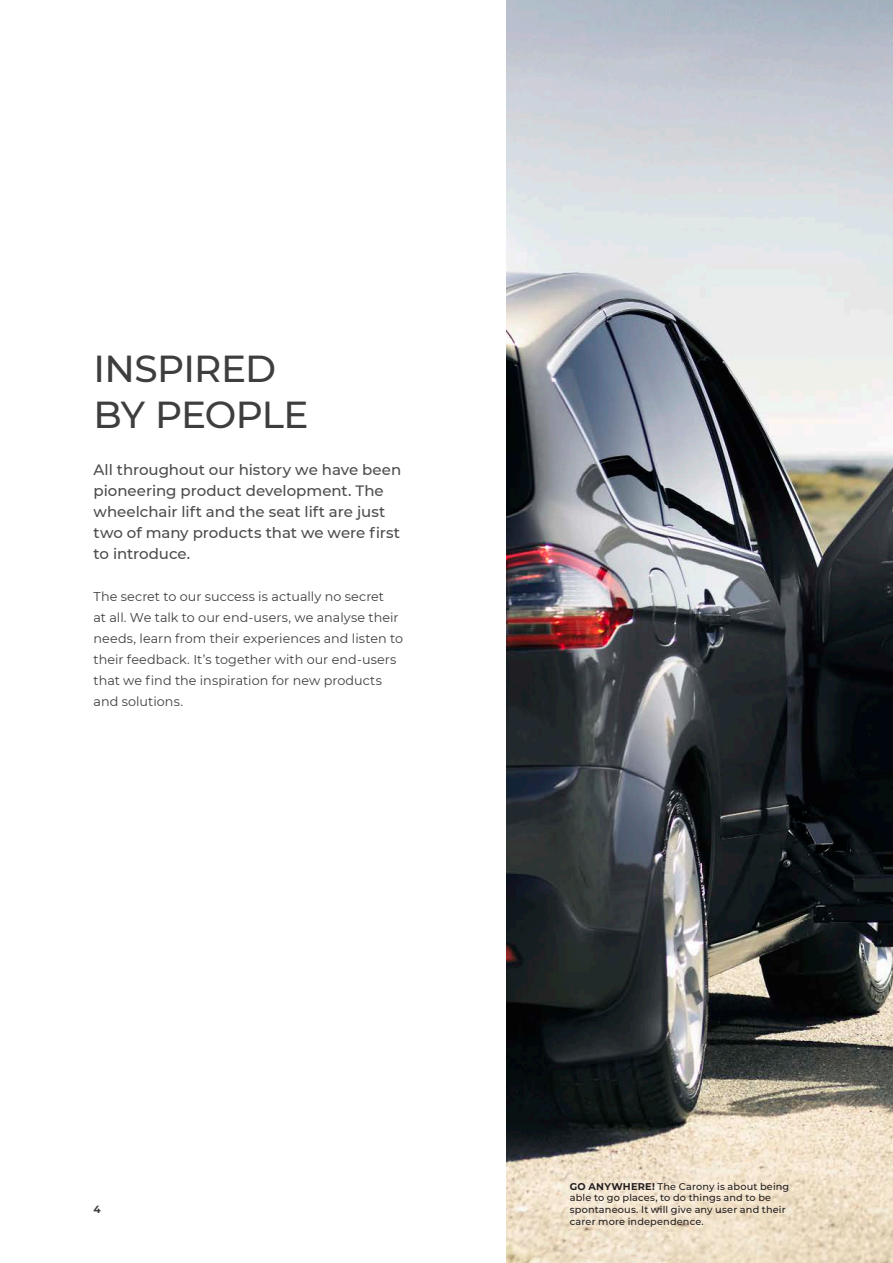
<style>
.page{position:relative;width:893px;height:1263px;background:#fff}
.page>*{position:absolute;margin:0;border:0;box-sizing:border-box;transform-origin:0 0}
.CP__page_heading_lef{font:500 37.5px/46.5px "Montserrat";letter-spacing:-.02em;color:#3e3e3f}
.CP__page_intro{font:500 15px/21px "Montserrat";letter-spacing:-.005em;color:#4b4c4d}
.CP__page_body{font:12.75px/21px "Montserrat";letter-spacing:.005em;color:#3e3e3f}
.t1{font:700 10.5px "Montserrat";color:#3e3e3f}
.CP__location_body{font:500 9.75px/11.7px "Montserrat";letter-spacing:.015em;color:#231f20}
.s1{font-weight:700}
</style>
<div class="page">
<img style="left:506px;top:0;width:387px;height:1263px">
<p class="CP__page_heading_lef" style="left:94px;top:344px;width:217px">INSPIRED<br>BY PEOPLE</p>
<p class="CP__page_intro" style="left:94px;top:458px;width:309px">All throughout our history we have been pioneering product development. The wheelchair lift and the seat lift are just two of many products that we were first to introduce.</p>
<p class="CP__page_body" style="left:94px;top:586px;width:311px">The secret to our success is actually no secret<br>at all. We talk to our end-users, we analyse their needs, learn from their experiences and listen to their feedback. It’s together with our end-users that we find the inspiration for new products and solutions.</p>
<p class="t1" style="left:94px;top:1202px;width:9px">4</p>
<p class="CP__location_body" style="left:570px;top:1180px;width:221px"><span class="s1">GO ANYWHERE!</span> The Carony is about being able to go places, to do things and to be spontaneous. It will give any user and their carer more independence.</p>
</div>
